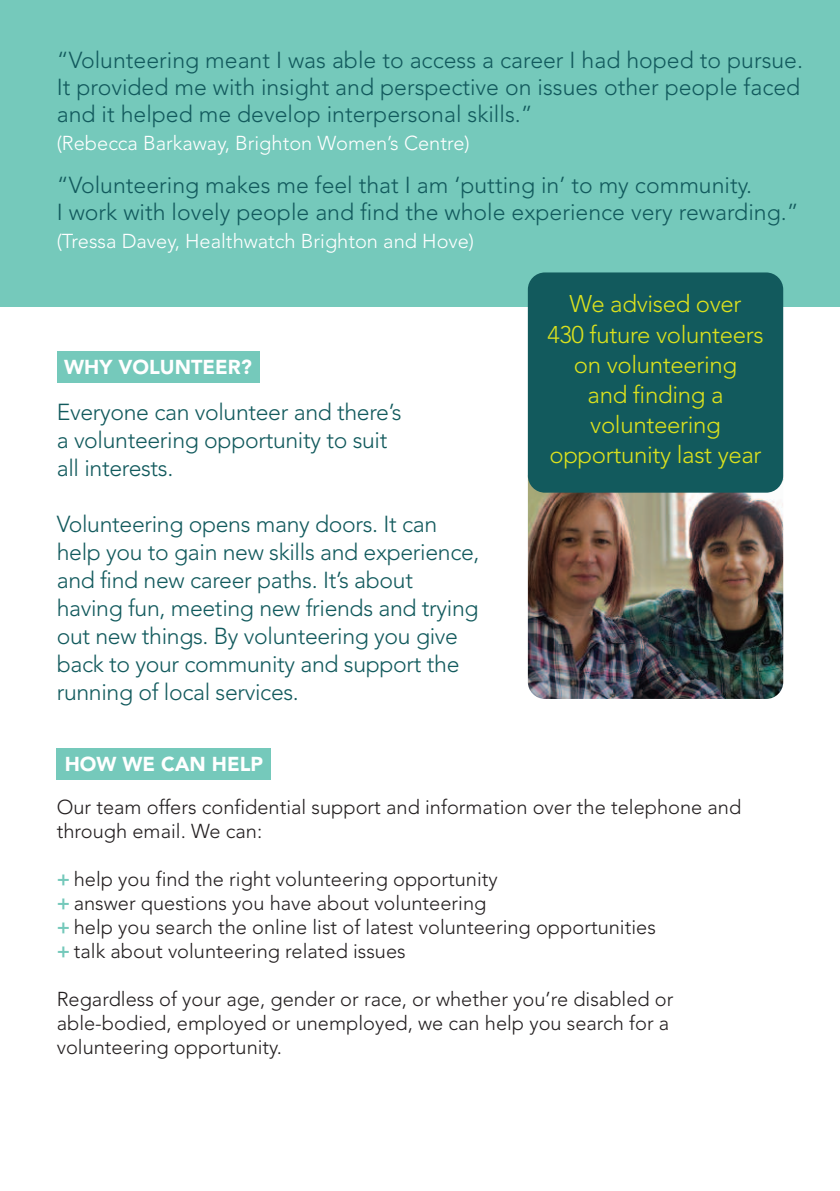
<style>
.page{position:relative;width:840px;height:1191px;background:#fff}
.page>*{position:absolute;margin:0;border:0;box-sizing:border-box;transform-origin:0 0}
.t1{font:300 24px/30px "Avenir";letter-spacing:-.015em;color:#dbe11e;text-align:center}
.t2{font:300 23px/28px "Avenir";letter-spacing:-.015em;color:#125a5d}
.t3{font:300 20px/24px "Avenir";color:#231f20}
.t4{font:300 20px "Avenir";color:#fff}
.t5{font:900 20px "Avenir";color:#fff}
.s1{font-weight:800;color:#75c9bb}
</style>
<div class="page">
<img style="left:527px;top:479px;width:255px;height:220px">
<div style="left:57px;top:351px;width:202px;height:32px;background:#75c9bb"></div>
<div style="left:0;top:0;width:839px;height:306px;background:#75c9bb"></div>
<div style="left:57px;top:748px;width:214px;height:32px;background:#75c9bb"></div>
<div style="left:527px;top:272px;width:255px;height:220px;background:#125a5d;border-radius:17px"></div>
<p class="t2" style="left:57px;top:47px;width:747px;line-height:27px;text-align:justify">“Volunteering meant I was able to access a career I had hoped to pursue.<br>It provided me with insight and perspective on issues other people faced and it helped me develop interpersonal skills.”</p>
<p class="t4" style="left:57px;top:132px;width:414px">(Rebecca Barkaway, Brighton Women’s Centre)</p>
<p class="t2" style="left:57px;top:172px;width:743px;line-height:27px">“Volunteering makes me feel that I am ‘putting in’ to my community.<br>I work with lovely people and find the whole experience very rewarding.”</p>
<p class="t4" style="left:57px;top:230px;width:418px">(Tressa Davey, Healthwatch Brighton and Hove)</p>
<p class="t5" style="left:64px;top:349px;width:189px">WHY VOLUNTEER?</p>
<p class="t2" style="left:57px;top:398px;width:346px">Everyone can volunteer and there’s a volunteering opportunity to suit all interests.</p>
<p class="t2" style="left:57px;top:510px;width:424px">Volunteering opens many doors. It can help you to gain new skills and experience, and find new career paths. It’s about having fun, meeting new friends and trying out new things. By volunteering you give back to your community and support the running of local services.</p>
<p class="t1" style="left:547px;top:289px;width:218px">We advised over<br>430 future volunteers on volunteering<br>and finding a volunteering opportunity last year</p>
<p class="t5" style="left:65px;top:746px;width:200px">HOW WE CAN HELP</p>
<p class="t3" style="left:57px;top:795px;width:685px">Our team offers confidential support and information over the telephone and through email. We can:</p>
<p class="t3" style="left:57px;top:867px;width:600px"><span class="s1">+</span> help you find the right volunteering opportunity<br><span class="s1">+</span> answer questions you have about volunteering<br><span class="s1">+</span> help you search the online list of latest volunteering opportunities <span class="s1">+</span> talk about volunteering related issues</p>
<p class="t3" style="left:57px;top:987px;width:618px">Regardless of your age, gender or race, or whether you’re disabled or able-bodied, employed or unemployed, we can help you search for a volunteering opportunity.</p>
</div>
